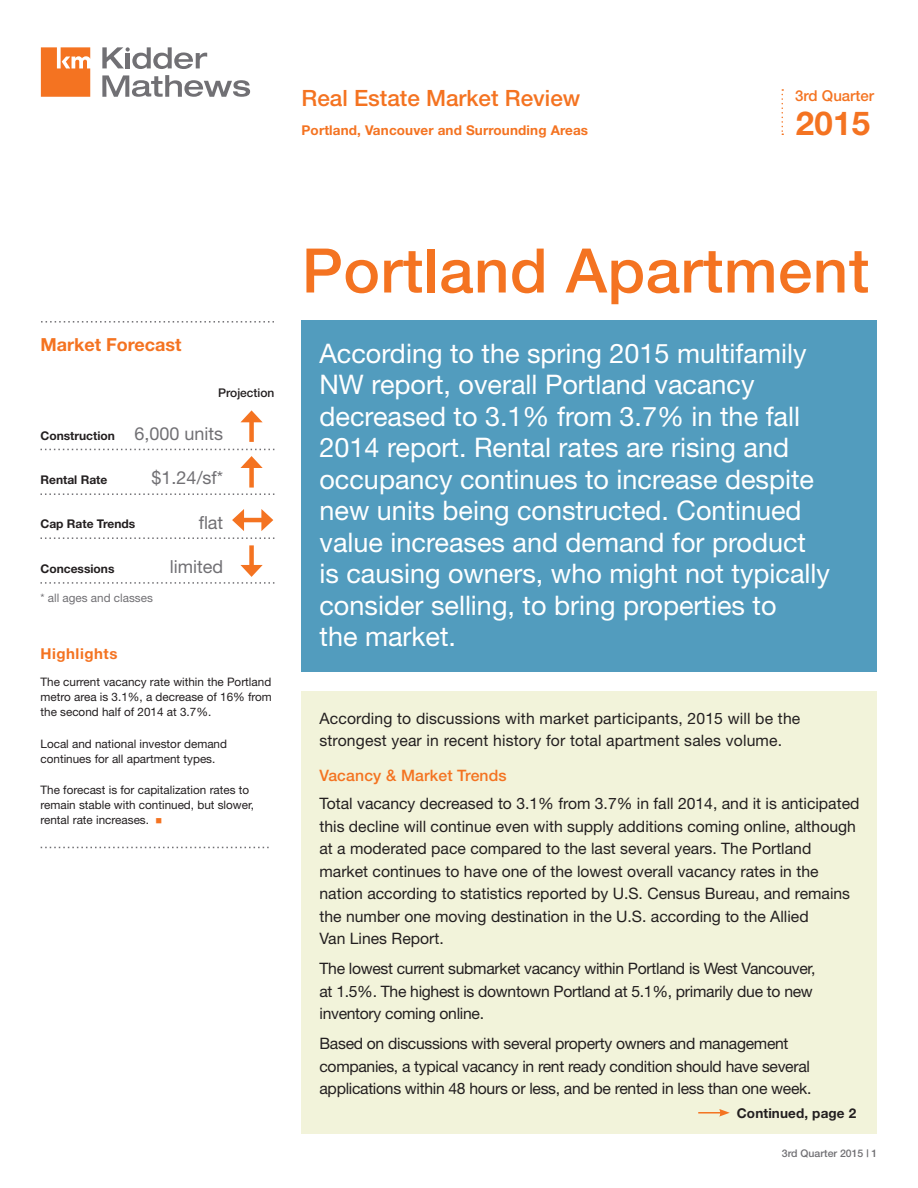
<style>
.page{position:relative;width:918px;height:1188px;background:#fff}
.page>*{position:absolute;margin:0;border:0;box-sizing:border-box;transform-origin:0 0}
.t1{font:500 61.5px "Helvetica Neue";letter-spacing:.01em;color:#f47321}
.t2{font:700 33px "Helvetica Neue";color:#f47321}
.Gray_Intro{font:27px/31.5px "Helvetica Neue";color:#fff}
.t3{font:500 22.5px "Helvetica Neue";color:#f47321}
.t4{font:18px "Helvetica Neue";color:#717074}
.t5{font:700 18px "Helvetica Neue";color:#f47321}
.Body_Text{font:15.75px/22.5px "Helvetica Neue";color:#231f20}
.Body_Text-2{font:15.75px/22.5px "Helvetica Neue";letter-spacing:-.02em;color:#231f20}
.Orange_Subheads{font:500 15.75px "Helvetica Neue";letter-spacing:.01em;color:#f47321}
.t6{font:500 15px "Helvetica Neue";color:#f47321}
.t7{font:700 15px "Helvetica Neue";letter-spacing:.035em;color:#f47321}
.t8{font:700 13.5px "Helvetica Neue";letter-spacing:.01em;color:#f47321}
._9_13_Bod{font:700 13.5px "Helvetica Neue";letter-spacing:.01em;color:#231f20}
.SIDEBAR_CAT{font:700 12px "Helvetica Neue";color:#231f20}
.t9{font:500 12px "Helvetica Neue";color:#231f20}
.Highlights_Former_Bu{font:11.7px/15px "Helvetica Neue";color:#231f20}
.t10{font:11.7px "Helvetica Neue";color:#717074}
.t11{font:500 10.5px "Helvetica Neue";color:#717074}
.s1{color:#f47321}
</style>
<div class="page">
<div style="left:302px;top:320px;width:576px;height:352px;background:#529cbe"></div>
<div style="left:302px;top:691px;width:576px;height:443px;background:#f2f3da"></div>
<svg style="left:782px;top:89px;width:1px;height:46px"></svg>
<svg style="left:41px;top:47px;width:49px;height:50px;background:#f5843c"></svg>
<svg style="left:102px;top:75px;width:148px;height:22px"></svg>
<svg style="left:102px;top:47px;width:105px;height:22px"></svg>
<hr style="left:698px;top:1112px;width:24px;height:2px;background:#f47321">
<svg style="left:719px;top:1109px;width:11px;height:8px"></svg>
<svg style="left:41px;top:321px;width:233px;height:2px"></svg>
<svg style="left:40px;top:493px;width:234px;height:2px"></svg>
<svg style="left:40px;top:449px;width:234px;height:1px"></svg>
<svg style="left:40px;top:537px;width:234px;height:2px"></svg>
<hr style="left:240px;top:518px;width:26px;height:4px;background:#f47321">
<svg style="left:232px;top:509px;width:12px;height:22px"></svg>
<svg style="left:261px;top:509px;width:12px;height:22px"></svg>
<div style="left:249px;top:464px;width:5px;height:24px;background:#f47321"></div>
<svg style="left:240px;top:456px;width:23px;height:12px"></svg>
<div style="left:249px;top:545px;width:5px;height:24px;background:#f47321"></div>
<svg style="left:40px;top:565px;width:234px;height:19px"></svg>
<svg style="left:41px;top:847px;width:228px;height:1px"></svg>
<div style="left:249px;top:418px;width:5px;height:24px;background:#f47321"></div>
<svg style="left:241px;top:410px;width:22px;height:12px"></svg>
<p class="t3" style="left:302px;top:84px;width:280px">Real Estate Market Review</p>
<p class="t8" style="left:302px;top:122px;width:288px">Portland, Vancouver and Surrounding Areas</p>
<p class="t6" style="left:795px;top:87px;width:80px">3rd Quarter</p>
<p class="t2" style="left:796px;top:103px;width:76px">2015</p>
<p class="t5" style="left:40px;top:333px;width:143px">Market Forecast</p>
<p class="t9" style="left:218px;top:385px;width:58px">Projection</p>
<p class="SIDEBAR_CAT" style="left:40px;top:428px;width:76px">Construction</p>
<p class="SIDEBAR_CAT" style="left:40px;top:473px;width:68px">Rental Rate</p>
<p class="t4" style="left:135px;top:423px;width:90px">6,000 units</p>
<p class="t4" style="left:152px;top:467px;width:73px">$1.24/sf*</p>
<p class="SIDEBAR_CAT" style="left:40px;top:517px;width:96px">Cap Rate Trends</p>
<p class="SIDEBAR_CAT" style="left:40px;top:561px;width:75px">Concessions</p>
<p class="t10" style="left:40px;top:590px;width:114px">* all ages and classes</p>
<p class="t4" style="left:199px;top:512px;width:26px">flat</p>
<p class="t4" style="left:170px;top:556px;width:55px">limited</p>
<p class="t7" style="left:40px;top:645px;width:78px">Highlights</p>
<p class="Highlights_Former_Bu" style="left:40px;top:675px;width:233px;text-align:justify">The current vacancy rate within the Portland metro area is 3.1%, a decrease of 16% from the second half of 2014 at 3.7%.</p>
<p class="Highlights_Former_Bu" style="left:40px;top:736px;width:188px">Local and national investor demand continues for all apartment types.</p>
<p class="Highlights_Former_Bu" style="left:40px;top:783px;width:215px">The forecast is for capitalization rates to remain stable with continued, but slower, rental rate increases. <span class="s1">■</span></p>
<p class="t1" style="left:302px;top:234px;width:569px">Portland Apartment</p>
<p class="Gray_Intro" style="left:320px;top:337px;width:512px">According to the spring 2015 multifamily NW report, overall Portland vacancy decreased to 3.1% from 3.7% in the fall 2014 report. Rental rates are rising and occupancy continues to increase despite new units being constructed. Continued value increases and demand for product is causing owners, who might not typically consider selling, to bring properties to<br>the market.</p>
<p class="Body_Text" style="left:320px;top:707px;width:482px">According to discussions with market participants, 2015 will be the strongest year in recent history for total apartment sales volume.</p>
<p class="Orange_Subheads" style="left:320px;top:766px;width:189px">Vacancy &amp; Market Trends</p>
<p class="Body_Text" style="left:320px;top:792px;width:542px">Total vacancy decreased to 3.1% from 3.7% in fall 2014, and it is anticipated this decline will continue even with supply additions coming online, although at a moderated pace compared to the last several years. The Portland market continues to have one of the lowest overall vacancy rates in the nation according to statistics reported by U.S. Census Bureau, and remains the number one moving destination in the U.S. according to the Allied<br>Van Lines Report.</p>
<p class="Body_Text-2" style="left:320px;top:957px;width:498px">The lowest current submarket vacancy within Portland is West Vancouver, at 1.5%. The highest is downtown Portland at 5.1%, primarily due to new inventory coming online.</p>
<p class="Body_Text-2" style="left:320px;top:1032px;width:493px">Based on discussions with several property owners and management companies, a typical vacancy in rent ready condition should have several applications within 48 hours or less, and be rented in less than one week.</p>
<p class="_9_13_Bod" style="left:737px;top:1104px;width:121px">Continued, page 2</p>
<p class="t11" style="left:782px;top:1147px;width:97px">3rd Quarter 2015 | 1</p>
</div>
